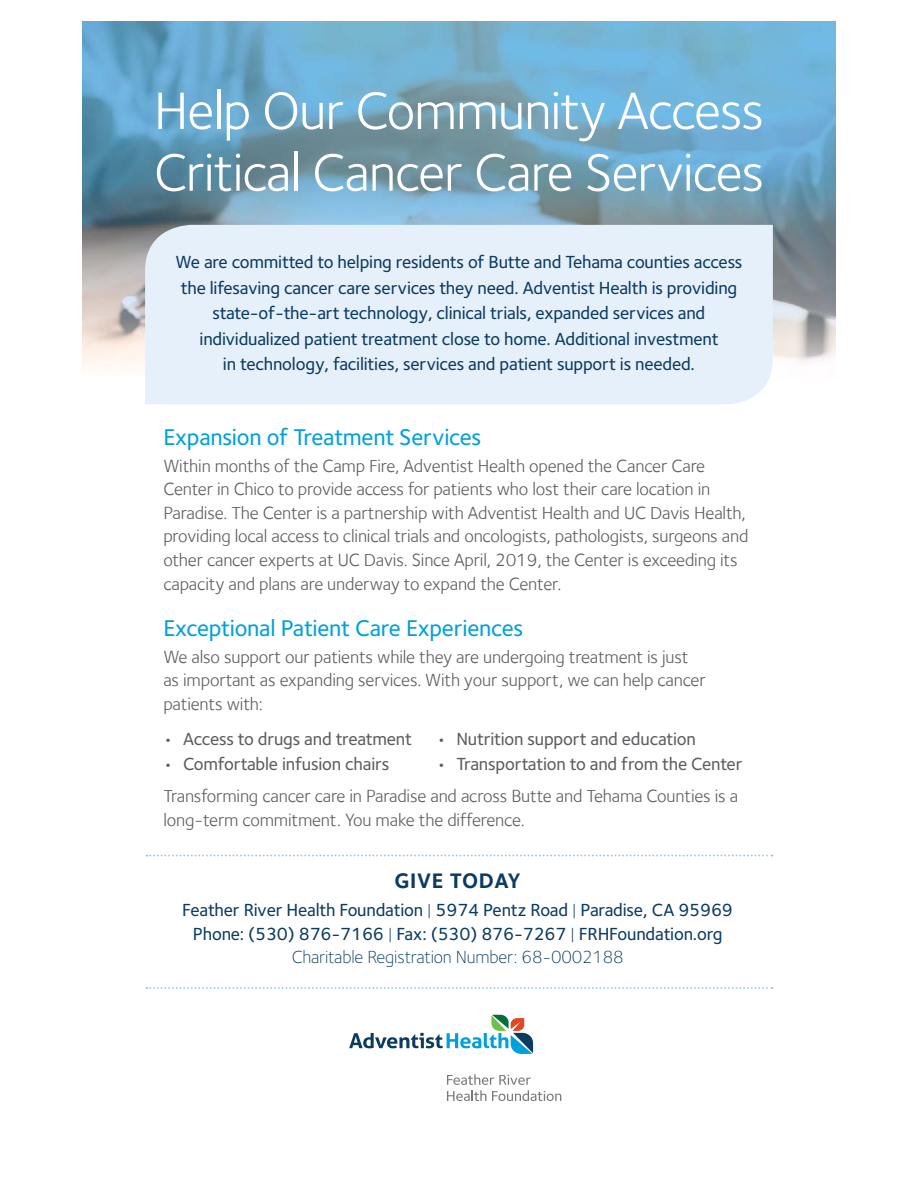
<style>
.page{position:relative;width:918px;height:1188px;background:#fff}
.page>*{position:absolute;margin:0;border:0;box-sizing:border-box;transform-origin:0 0}
.t1{font:54.45px/61.8px "Foundry Sterling";letter-spacing:-.02em;color:#fff}
.t2{font:500 23.55px "Foundry Sterling";letter-spacing:-.01em;color:#00a0dd}
.t3{font:700 21.75px "Foundry Sterling";letter-spacing:.03em;color:#0b3b60}
.t4{font:18.15px/23.5px "Foundry Sterling";letter-spacing:-.01em;color:#5c5d60}
.t5{font:500 18.15px/25.5px "Foundry Sterling";letter-spacing:-.01em;color:#0b3b60;text-align:center}
.t6{font:500 18.15px "Foundry Sterling";letter-spacing:-.01em;color:#5c5d60}
.s1{font-weight:300}
</style>
<div class="page">
<img style="left:83px;top:22px;width:752px;height:347px">
<div style="left:145px;top:225px;width:628px;height:179px;background:#e6f0fa"></div>
<svg style="left:447px;top:1074px;width:114px;height:27px"></svg>
<svg style="left:349px;top:1015px;width:184px;height:39px"></svg>
<svg style="left:146px;top:855px;width:627px;height:1px"></svg>
<svg style="left:146px;top:987px;width:627px;height:2px"></svg>
<h1 class="t1" style="left:154px;top:79px;width:612px">Help Our Community Access<br>Critical Cancer Care Services</h1>
<p class="t5" style="left:176px;top:251px;width:568px">We are committed to helping residents of Butte and Tehama counties access the lifesaving cancer care services they need. Adventist Health is providing state-of-the-art technology, clinical trials, expanded services and individualized patient treatment close to home. Additional investment<br>in technology, facilities, services and patient support is needed.</p>
<p class="t2" style="left:163px;top:428px;width:319px">Expansion of Treatment Services</p>
<p class="t4" style="left:163px;top:454px;width:587px">Within months of the Camp Fire, Adventist Health opened the Cancer Care Center in Chico to provide access for patients who lost their care location in Paradise. The Center is a partnership with Adventist Health and UC Davis Health, providing local access to clinical trials and oncologists, pathologists, surgeons and other cancer experts at UC Davis. Since April, 2019, the Center is exceeding its capacity and plans are underway to expand the Center.</p>
<p class="t2" style="left:163px;top:619px;width:361px">Exceptional Patient Care Experiences</p>
<p class="t4" style="left:163px;top:645px;width:544px">We also support our patients while they are undergoing treatment is just as important as expanding services. With your support, we can help cancer patients with:</p>
<p class="t6" style="left:163px;top:732px;width:250px">• Access to drugs and treatment</p>
<p class="t6" style="left:163px;top:757px;width:227px">• Comfortable infusion chairs</p>
<p class="t6" style="left:437px;top:732px;width:261px">• Nutrition support and education</p>
<p class="t6" style="left:437px;top:757px;width:307px">• Transportation to and from the Center</p>
<p class="t4" style="left:163px;top:784px;width:576px">Transforming cancer care in Paradise and across Butte and Tehama Counties is a long-term commitment. You make the difference.</p>
<p class="t3" style="left:394px;top:874px;width:128px">GIVE TODAY</p>
<p class="t5" style="left:182px;top:900px;width:552px;line-height:23.5px">Feather River Health Foundation <span class="s1">|</span> 5974 Pentz Road <span class="s1">|</span> Paradise, CA 95969<br>Phone: (530) 876-7166 <span class="s1">|</span> Fax: (530) 876-7267 <span class="s1">|</span> FRHFoundation.org<br><span class="s1">Charitable Registration Number: 68-0002188</span></p>
</div>
